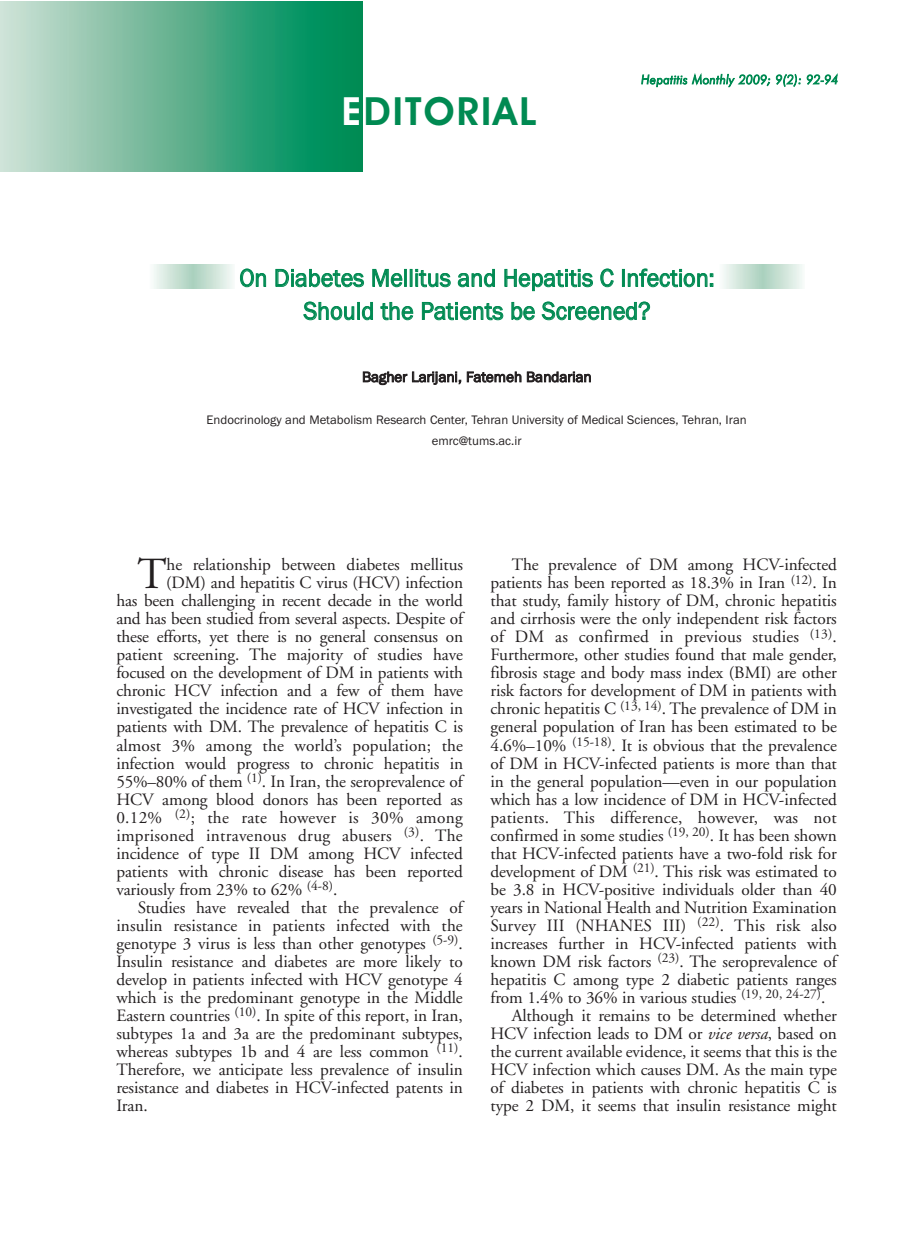
<style>
.page{position:relative;width:915px;height:1234px;background:#fff}
.page>*{position:absolute;margin:0;border:0;box-sizing:border-box;transform-origin:0 0}
.t1{font:44.4px "Adobe Garamond";color:#231f20}
.t2{font:600 39px "Avant Garde IT Cby BT";letter-spacing:.06em;color:#008a52}
.t3{font:25.5px/33px "Franklin Gothic";color:#008a52;text-align:center;scale:.94 1}
.t4{font:17.25px "Adobe Garamond";letter-spacing:-.005em;color:#231f20}
.t5{font:17.25px "Adobe Garamond";letter-spacing:.015em;color:#231f20}
.t6{font:15px "Franklin Gothic";letter-spacing:-.005em;color:#231f20}
.t7{font:12.75px/21px "Franklin Gothic";color:#231f20;text-align:center}
.t8{font:italic 300 12.6px "Futura BT";letter-spacing:.035em;color:#008a52;scale:.95 1}
.s1{color:#fff}
.s2{font-style:italic}
</style>
<div class="page">
<div style="left:1px;top:1px;width:361px;height:170px;background:linear-gradient(to right,#d1dfd3,#00854d)"></div>
<svg style="left:154px;top:265px;width:79px;height:23px;background:#cde3d8"></svg>
<svg style="left:723px;top:265px;width:79px;height:23px;background:#cde3d8"></svg>
<h2 class="t2" style="left:342px;top:88px;width:196px"><span class="s1">E</span>DITORIAL</h2>
<p class="t8" style="left:641px;top:72px;width:209px">Hepatitis Monthly 2009; 9(2): 92-94</p>
<h3 class="t3" style="left:239px;top:261px;width:507px">On Diabetes Mellitus and Hepatitis C Infection:<br>Should the Patients be Screened?</h3>
<p class="t6" style="left:362px;top:368px;width:231px">Bagher Larijani, Fatemeh Bandarian</p>
<p class="t7" style="left:206px;top:409px;width:541px">Endocrinology and Metabolism Research Center, Tehran University of Medical Sciences, Tehran, Iran emrc@tums.ac.ir</p>
<h1 class="t1" style="left:137px;top:556px;width:31px">T</h1>
<p class="t4" style="left:166px;top:558px;width:298px">he relationship between diabetes mellitus</p>
<p class="t4" style="left:166px;top:576px;width:298px">(DM) and hepatitis C virus (HCV) infection</p>
<p class="t4" style="left:116px;top:594px;width:348px">has been challenging in recent decade in the world</p>
<p class="t4" style="left:116px;top:612px;width:348px">and has been studied from several aspects. Despite of</p>
<p class="t4" style="left:116px;top:630px;width:348px">these efforts, yet there is no general consensus on</p>
<p class="t4" style="left:116px;top:648px;width:348px">patient screening. The majority of studies have</p>
<p class="t4" style="left:116px;top:666px;width:348px">focused on the development of DM in patients with</p>
<p class="t4" style="left:116px;top:684px;width:348px">chronic HCV infection and a few of them have</p>
<p class="t4" style="left:116px;top:702px;width:348px">investigated the incidence rate of HCV infection in</p>
<p class="t4" style="left:116px;top:720px;width:348px">patients with DM. The prevalence of hepatitis C is</p>
<p class="t4" style="left:116px;top:738px;width:348px">almost 3% among the world’s population; the</p>
<p class="t4" style="left:116px;top:756px;width:348px">infection would progress to chronic hepatitis in</p>
<p class="t4" style="left:116px;top:774px;width:348px">55%–80% of them <sup>(1)</sup>. In Iran, the seroprevalence of</p>
<p class="t4" style="left:116px;top:792px;width:348px">HCV among blood donors has been reported as</p>
<p class="t5" style="left:116px;top:810px;width:348px">0.12% <sup>(2)</sup>; the rate however is 30% among</p>
<p class="t5" style="left:116px;top:828px;width:348px">imprisoned intravenous drug abusers <sup>(3)</sup>. The</p>
<p class="t4" style="left:116px;top:846px;width:348px">incidence of type II DM among HCV infected</p>
<p class="t4" style="left:116px;top:864px;width:348px">patients with chronic disease has been reported</p>
<p class="t4" style="left:116px;top:882px;width:222px">variously from 23% to 62% <sup>(4-8)</sup>.</p>
<p class="t4" style="left:138px;top:900px;width:326px">Studies have revealed that the prevalence of</p>
<p class="t4" style="left:116px;top:918px;width:348px">insulin resistance in patients infected with the</p>
<p class="t4" style="left:116px;top:936px;width:348px">genotype 3 virus is less than other genotypes <sup>(5-9)</sup>.</p>
<p class="t4" style="left:116px;top:954px;width:348px">Insulin resistance and diabetes are more likely to</p>
<p class="t4" style="left:116px;top:972px;width:348px">develop in patients infected with HCV genotype 4</p>
<p class="t4" style="left:116px;top:990px;width:348px">which is the predominant genotype in the Middle</p>
<p class="t4" style="left:116px;top:1008px;width:348px">Eastern countries <sup>(10)</sup>. In spite of this report, in Iran,</p>
<p class="t4" style="left:116px;top:1026px;width:348px">subtypes 1a and 3a are the predominant subtypes,</p>
<p class="t4" style="left:116px;top:1044px;width:348px">whereas subtypes 1b and 4 are less common <sup>(11)</sup>.</p>
<p class="t4" style="left:116px;top:1062px;width:348px">Therefore, we anticipate less prevalence of insulin</p>
<p class="t4" style="left:116px;top:1080px;width:348px">resistance and diabetes in HCV-infected patents in</p>
<p class="t4" style="left:116px;top:1098px;width:33px">Iran.</p>
<p class="t4" style="left:511px;top:558px;width:326px">The prevalence of DM among HCV-infected</p>
<p class="t4" style="left:490px;top:576px;width:348px">patients has been reported as 18.3% in Iran <sup>(12)</sup>. In</p>
<p class="t4" style="left:490px;top:594px;width:348px">that study, family history of DM, chronic hepatitis</p>
<p class="t4" style="left:490px;top:612px;width:348px">and cirrhosis were the only independent risk factors</p>
<p class="t4" style="left:490px;top:630px;width:348px">of DM as confirmed in previous studies <sup>(13)</sup>.</p>
<p class="t4" style="left:490px;top:648px;width:348px">Furthermore, other studies found that male gender,</p>
<p class="t4" style="left:490px;top:666px;width:348px">fibrosis stage and body mass index (BMI) are other</p>
<p class="t4" style="left:490px;top:684px;width:348px">risk factors for development of DM in patients with</p>
<p class="t4" style="left:490px;top:702px;width:348px">chronic hepatitis C <sup>(13,</sup> <sup>14)</sup>. The prevalence of DM in</p>
<p class="t4" style="left:490px;top:720px;width:348px">general population of Iran has been estimated to be</p>
<p class="t4" style="left:490px;top:738px;width:348px">4.6%–10% <sup>(15-18)</sup>. It is obvious that the prevalence</p>
<p class="t4" style="left:490px;top:756px;width:348px">of DM in HCV-infected patients is more than that</p>
<p class="t4" style="left:490px;top:774px;width:348px">in the general population—even in our population</p>
<p class="t4" style="left:490px;top:792px;width:348px">which has a low incidence of DM in HCV-infected</p>
<p class="t5" style="left:490px;top:810px;width:348px">patients. This difference, however, was not</p>
<p class="t4" style="left:490px;top:828px;width:348px">confirmed in some studies <sup>(19,</sup> <sup>20)</sup>. It has been shown</p>
<p class="t4" style="left:490px;top:846px;width:348px">that HCV-infected patients have a two-fold risk for</p>
<p class="t4" style="left:490px;top:864px;width:348px">development of DM <sup>(21)</sup>. This risk was estimated to</p>
<p class="t4" style="left:490px;top:882px;width:348px">be 3.8 in HCV-positive individuals older than 40</p>
<p class="t4" style="left:490px;top:900px;width:348px">years in National Health and Nutrition Examination</p>
<p class="t4" style="left:490px;top:918px;width:348px">Survey III (NHANES III) <sup>(22)</sup>. This risk also</p>
<p class="t4" style="left:490px;top:936px;width:348px">increases further in HCV-infected patients with</p>
<p class="t4" style="left:490px;top:954px;width:348px">known DM risk factors <sup>(23)</sup>. The seroprevalence of</p>
<p class="t4" style="left:490px;top:972px;width:348px">hepatitis C among type 2 diabetic patients ranges</p>
<p class="t4" style="left:490px;top:990px;width:336px">from 1.4% to 36% in various studies <sup>(19,</sup> <sup>20,</sup> <sup>24-27)</sup>.</p>
<p class="t4" style="left:511px;top:1008px;width:326px">Although it remains to be determined whether</p>
<p class="t4" style="left:490px;top:1026px;width:348px">HCV infection leads to DM or <span class="s2">vice versa</span>, based on</p>
<p class="t4" style="left:490px;top:1044px;width:348px">the current available evidence, it seems that this is the</p>
<p class="t4" style="left:490px;top:1062px;width:348px">HCV infection which causes DM. As the main type</p>
<p class="t4" style="left:490px;top:1080px;width:348px">of diabetes in patients with chronic hepatitis C is</p>
<p class="t4" style="left:490px;top:1098px;width:348px">type 2 DM, it seems that insulin resistance might</p>
</div>
